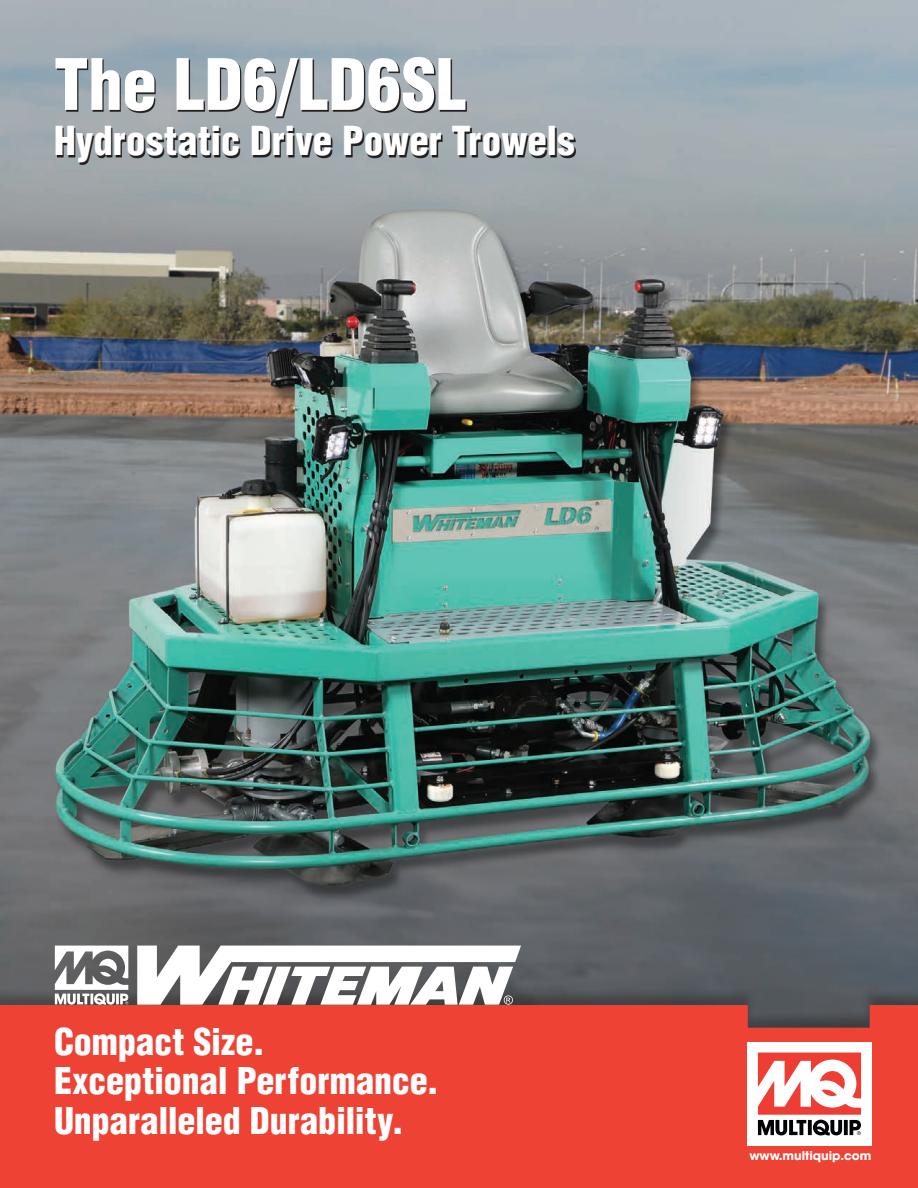
<style>
.page{position:relative;width:918px;height:1188px;background:#fff}
.page>*{position:absolute;margin:0;border:0;box-sizing:border-box;transform-origin:0 0}
.t1{font:900 condensed 69px "Helvetica";letter-spacing:-.005em;color:#fff}
.t2{font:900 condensed 39px "Helvetica";color:#fff}
.t3{font:900 condensed 36px/39.8px "Helvetica";color:#fff}
.t4{font:700 12px "ITC Avant Garde Std";color:#fff}
</style>
<div class="page">
<img style="left:0;top:0;width:918px;height:988px">
<svg style="left:57px;top:58px;width:519px;height:106px;background:#767b7f"></svg>
<div style="left:0;top:988px;width:918px;height:200px;background:#231f20;opacity:.4"></div>
<div style="left:0;top:1005px;width:918px;height:183px;background:#ee4234"></div>
<div style="left:747px;top:1042px;width:125px;height:104px;background:#fff"></div>
<svg style="left:758px;top:1053px;width:103px;height:82px"></svg>
<svg style="left:55px;top:946px;width:73px;height:59px"></svg>
<svg style="left:137px;top:946px;width:384px;height:59px"></svg>
<h1 class="t1" style="left:54px;top:42px;width:414px">The LD6/LD6SL</h1>
<p class="t2" style="left:54px;top:117px;width:522px">Hydrostatic Drive Power Trowels</p>
<p class="t3" style="left:54px;top:1021px;width:386px">Compact Size.<br>Exceptional Performance.<br>Unparalleled Durability.</p>
<p class="t4" style="left:749px;top:1148px;width:124px">www.multiquip.com</p>
</div>
